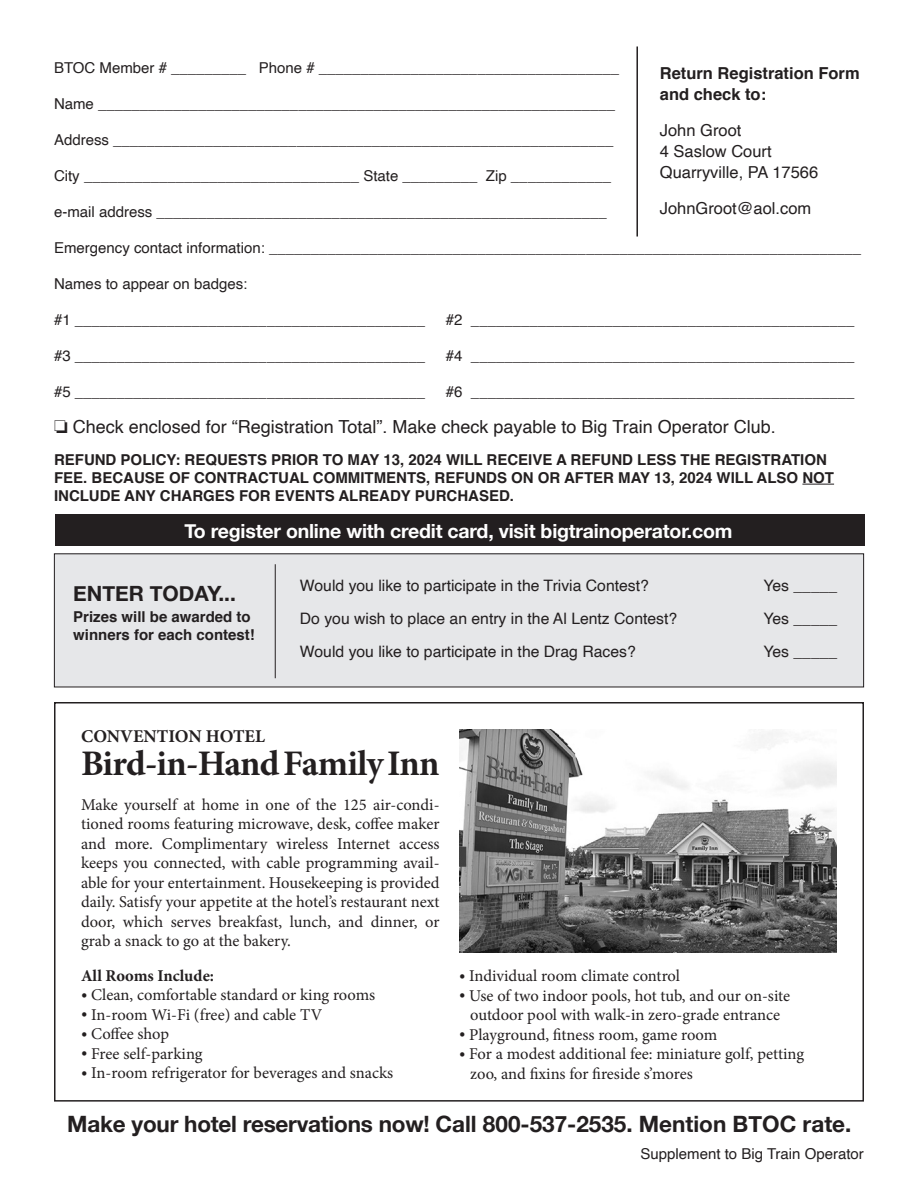
<style>
.page{position:relative;width:918px;height:1188px;background:#fff}
.page>*{position:absolute;margin:0;border:0;box-sizing:border-box;transform-origin:0 0}
.t1{font:700 36px "Minion Pro";letter-spacing:-.02em;color:#231f20}
.t2{font:700 22.5px "Helvetica Neue";letter-spacing:-.01em;color:#231f20}
.t3{font:700 21px "Helvetica Neue";color:#231f20}
.t4{font:700 19.5px "Helvetica Neue";letter-spacing:-.01em;color:#fff}
.t5{font:18px "Helvetica";color:#231f20}
.t6{font:700 18px "Minion Pro";color:#231f20}
.t7{font:16.5px/19.5px "Minion Pro";letter-spacing:-.005em;color:#231f20;text-align:justify}
.t8{font:16.5px "Helvetica";color:#231f20}
.t9{font:700 16.5px/21px "Helvetica";color:#231f20}
.t10{font:700 16.5px "Minion Pro";color:#231f20}
.t11{font:15.75px "Helvetica";color:#231f20}
.t12{font:15px "Helvetica";color:#231f20}
.t13{font:700 15px/18px "Helvetica";color:#231f20}
</style>
<div class="page">
<hr style="left:802px;top:484px;width:32px;height:1px;background:#231f20">
<hr style="left:636px;top:46px;width:2px;height:191px;background:#231f20">
<div style="left:55px;top:514px;width:810px;height:32px;background:#231f20"></div>
<div style="left:54px;top:554px;width:810px;height:133px;background:#e6e7e9"></div>
<hr style="left:275px;top:564px;width:1px;height:114px;background:#231f20">
<div style="left:54px;top:702px;width:810px;height:400px;border:2px solid #231f20"></div>
<img style="left:459px;top:729px;width:378px;height:224px">
<p class="t12" style="left:54px;top:57px;width:567px">BTOC Member # _________ Phone # ____________________________________</p>
<p class="t12" style="left:54px;top:93px;width:563px">Name ______________________________________________________________</p>
<p class="t12" style="left:54px;top:129px;width:561px">Address ____________________________________________________________</p>
<p class="t12" style="left:54px;top:165px;width:559px">City _________________________________ State _________ Zip ____________</p>
<p class="t12" style="left:54px;top:201px;width:554px">e-mail address ______________________________________________________</p>
<p class="t12" style="left:54px;top:237px;width:809px">Emergency contact information: _______________________________________________________________________</p>
<p class="t12" style="left:54px;top:273px;width:195px">Names to appear on badges:</p>
<p class="t12" style="left:54px;top:309px;width:373px">#1 __________________________________________</p>
<p class="t12" style="left:446px;top:309px;width:410px">#2 ______________________________________________</p>
<p class="t12" style="left:54px;top:345px;width:373px">#3 __________________________________________</p>
<p class="t12" style="left:446px;top:345px;width:410px">#4 ______________________________________________</p>
<p class="t12" style="left:54px;top:381px;width:373px">#5 __________________________________________</p>
<p class="t12" style="left:446px;top:381px;width:410px">#6 ______________________________________________</p>
<p class="t5" style="left:54px;top:413px;width:723px">❏ Check enclosed for “Registration Total”. Make check payable to Big Train Operator Club.</p>
<p class="t13" style="left:54px;top:451px;width:782px">REFUND POLICY: REQUESTS PRIOR TO MAY 13, 2024 WILL RECEIVE A REFUND LESS THE REGISTRATION<br>FEE. BECAUSE OF CONTRACTUAL COMMITMENTS, REFUNDS ON OR AFTER MAY 13, 2024 WILL ALSO NOT<br>INCLUDE ANY CHARGES FOR EVENTS ALREADY PURCHASED.</p>
<p class="t4" style="left:184px;top:516px;width:550px">To register online with credit card, visit bigtrainoperator.com</p>
<p class="t9" style="left:660px;top:63px;width:201px">Return Registration Form and check to:</p>
<p class="t8" style="left:660px;top:118px;width:83px">John Groot</p>
<p class="t8" style="left:660px;top:139px;width:113px">4 Saslow Court</p>
<p class="t8" style="left:660px;top:160px;width:160px">Quarryville, PA 17566</p>
<p class="t8" style="left:660px;top:196px;width:153px">JohnGroot@aol.com</p>
<p class="t3" style="left:73px;top:577px;width:164px">ENTER TODAY...</p>
<p class="t13" style="left:73px;top:608px;width:183px">Prizes will be awarded to winners for each contest!</p>
<p class="t11" style="left:300px;top:574px;width:351px">Would you like to participate in the Trivia Contest?</p>
<p class="t11" style="left:763px;top:574px;width:75px">Yes _____</p>
<p class="t11" style="left:300px;top:607px;width:379px">Do you wish to place an entry in the Al Lentz Contest?</p>
<p class="t11" style="left:763px;top:607px;width:75px">Yes _____</p>
<p class="t11" style="left:300px;top:640px;width:337px">Would you like to participate in the Drag Races?</p>
<p class="t11" style="left:763px;top:640px;width:75px">Yes _____</p>
<p class="t6" style="left:81px;top:724px;width:186px">CONVENTION HOTEL</p>
<p class="t1" style="left:81px;top:738px;width:360px">Bird-in-Hand Family Inn</p>
<p class="t7" style="left:81px;top:795px;width:360px">Make yourself at home in one of the 125 air-condi&shy;tioned rooms featuring microwave, desk, coffee maker and more. Complimentary wireless Internet access keeps you connected, with cable programming avail&shy;able for your entertainment. Housekeeping is provided daily. Satisfy your appetite at the hotel’s restaurant next door, which serves breakfast, lunch, and dinner, or grab a snack to go at the bakery.</p>
<p class="t10" style="left:81px;top:964px;width:135px">All Rooms Include:</p>
<p class="t7" style="left:81px;top:985px;width:296px">• Clean, comfortable standard or king rooms</p>
<p class="t7" style="left:81px;top:1005px;width:243px">• In-room Wi-Fi (free) and cable TV</p>
<p class="t7" style="left:81px;top:1024px;width:90px">• Coffee shop</p>
<p class="t7" style="left:81px;top:1044px;width:123px">• Free self-parking</p>
<p class="t7" style="left:81px;top:1063px;width:314px">• In-room refrigerator for beverages and snacks</p>
<p class="t7" style="left:459px;top:966px;width:223px">• Individual room climate control</p>
<p class="t7" style="left:459px;top:986px;width:333px;text-align:center">• Use of two indoor pools, hot tub, and our on-site outdoor pool with walk-in zero-grade entrance</p>
<p class="t7" style="left:459px;top:1025px;width:260px">• Playground, fitness room, game room</p>
<p class="t7" style="left:470px;top:1044px;width:335px;text-indent:-11px">• For a modest additional fee: miniature golf, petting zoo, and fixins for fireside s’mores</p>
<p class="t2" style="left:67px;top:1107px;width:786px">Make your hotel reservations now! Call 800-537-2535. Mention BTOC rate.</p>
<p class="t12" style="left:641px;top:1142px;width:225px">Supplement to Big Train Operator</p>
</div>
